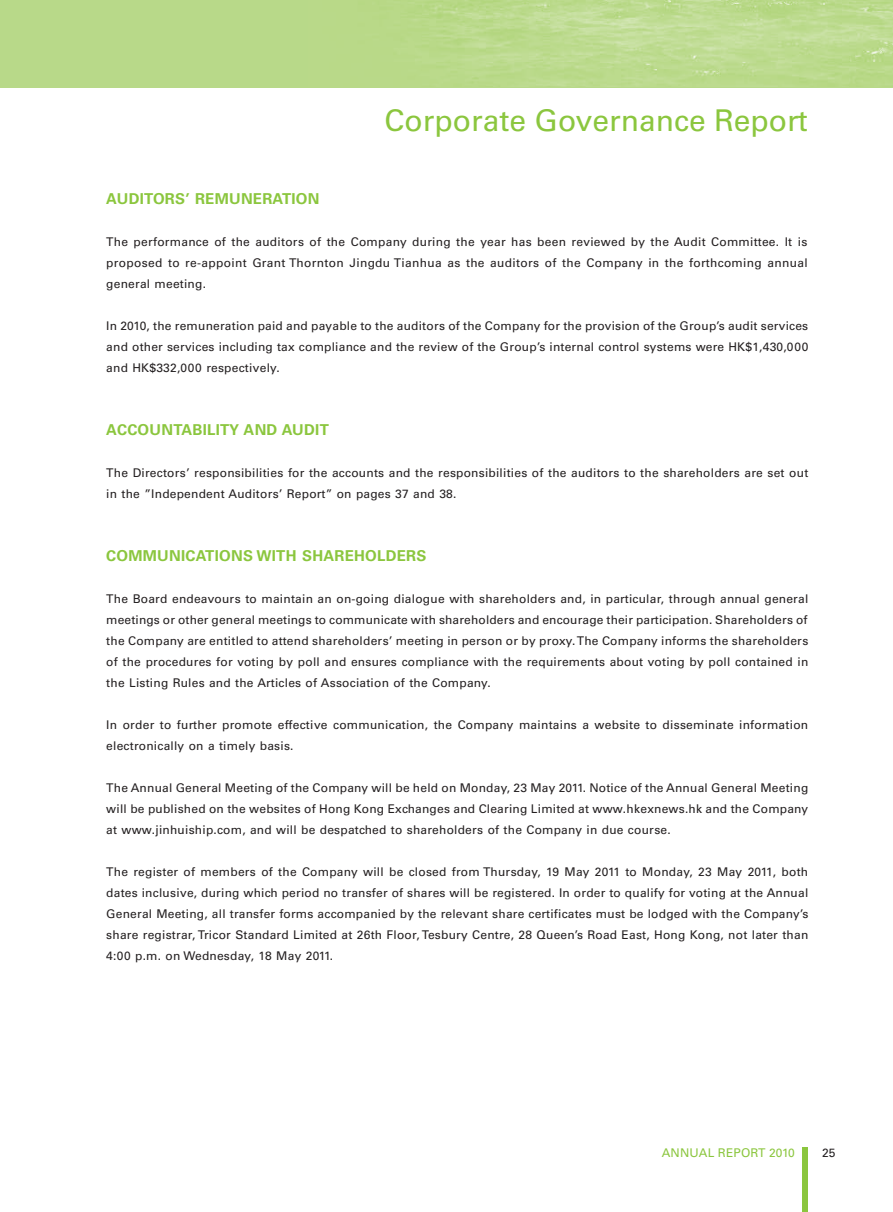
<style>
.page{position:relative;width:893px;height:1212px;background:#fff}
.page>*{position:absolute;margin:0;border:0;box-sizing:border-box;transform-origin:0 0}
.t1{font:30px "Univers LT Std";color:#8bc63e}
.t2{font:700 15px "Univers LT Std";letter-spacing:.015em;color:#8bc63e}
.t3{font:12px/21px "Univers LT Std";letter-spacing:.015em;color:#231f20;text-align:justify}
.t4{font:12px "Univers LT Std";letter-spacing:.01em;color:#8bc63e}
</style>
<div class="page">
<div style="left:802px;top:1147px;width:6px;height:65px;background:#8bc63e"></div>
<div style="left:0;top:0;width:893px;height:88px;background:#b8d989"></div>
<img style="left:414px;top:0;width:479px;height:86px">
<p class="t1" style="left:385px;top:103px;width:425px">Corporate Governance Report</p>
<p class="t2" style="left:106px;top:190px;width:215px">AUDITORS’ REMUNERATION</p>
<p class="t3" style="left:106px;top:231px;width:703px">The performance of the auditors of the Company during the year has been reviewed by the Audit Committee. It is proposed to re-appoint Grant Thornton Jingdu Tianhua as the auditors of the Company in the forthcoming annual general meeting.</p>
<p class="t3" style="left:106px;top:315px;width:703px">In 2010, the remuneration paid and payable to the auditors of the Company for the provision of the Group’s audit services and other services including tax compliance and the review of the Group’s internal control systems were HK$1,430,000 and HK$332,000 respectively.</p>
<p class="t2" style="left:106px;top:421px;width:224px">ACCOUNTABILITY AND AUDIT</p>
<p class="t3" style="left:106px;top:462px;width:703px">The Directors’ responsibilities for the accounts and the responsibilities of the auditors to the shareholders are set out in the ”Independent Auditors’ Report” on pages 37 and 38.</p>
<p class="t2" style="left:106px;top:547px;width:322px">COMMUNICATIONS WITH SHAREHOLDERS</p>
<p class="t3" style="left:106px;top:589px;width:704px">The Board endeavours to maintain an on-going dialogue with shareholders and, in particular, through annual general meetings or other general meetings to communicate with shareholders and encourage their participation. Shareholders of the Company are entitled to attend shareholders’ meeting in person or by proxy. The Company informs the shareholders of the procedures for voting by poll and ensures compliance with the requirements about voting by poll contained in the Listing Rules and the Articles of Association of the Company.</p>
<p class="t3" style="left:106px;top:715px;width:703px">In order to further promote effective communication, the Company maintains a website to disseminate information electronically on a timely basis.</p>
<p class="t3" style="left:106px;top:778px;width:703px">The Annual General Meeting of the Company will be held on Monday, 23 May 2011. Notice of the Annual General Meeting will be published on the websites of Hong Kong Exchanges and Clearing Limited at www.hkexnews.hk and the Company at www.jinhuiship.com, and will be despatched to shareholders of the Company in due course.</p>
<p class="t3" style="left:106px;top:862px;width:704px">The register of members of the Company will be closed from Thursday, 19 May 2011 to Monday, 23 May 2011, both dates inclusive, during which period no transfer of shares will be registered. In order to qualify for voting at the Annual General Meeting, all transfer forms accompanied by the relevant share certificates must be lodged with the Company’s share registrar, Tricor Standard Limited at 26th Floor, Tesbury Centre, 28 Queen’s Road East, Hong Kong, not later than 4:00 p.m. on Wednesday, 18 May 2011.</p>
<p class="t4" style="left:662px;top:1145px;width:135px">ANNUAL REPORT 2010</p>
<p class="t3" style="left:822px;top:1142px;width:15px">25</p>
</div>
